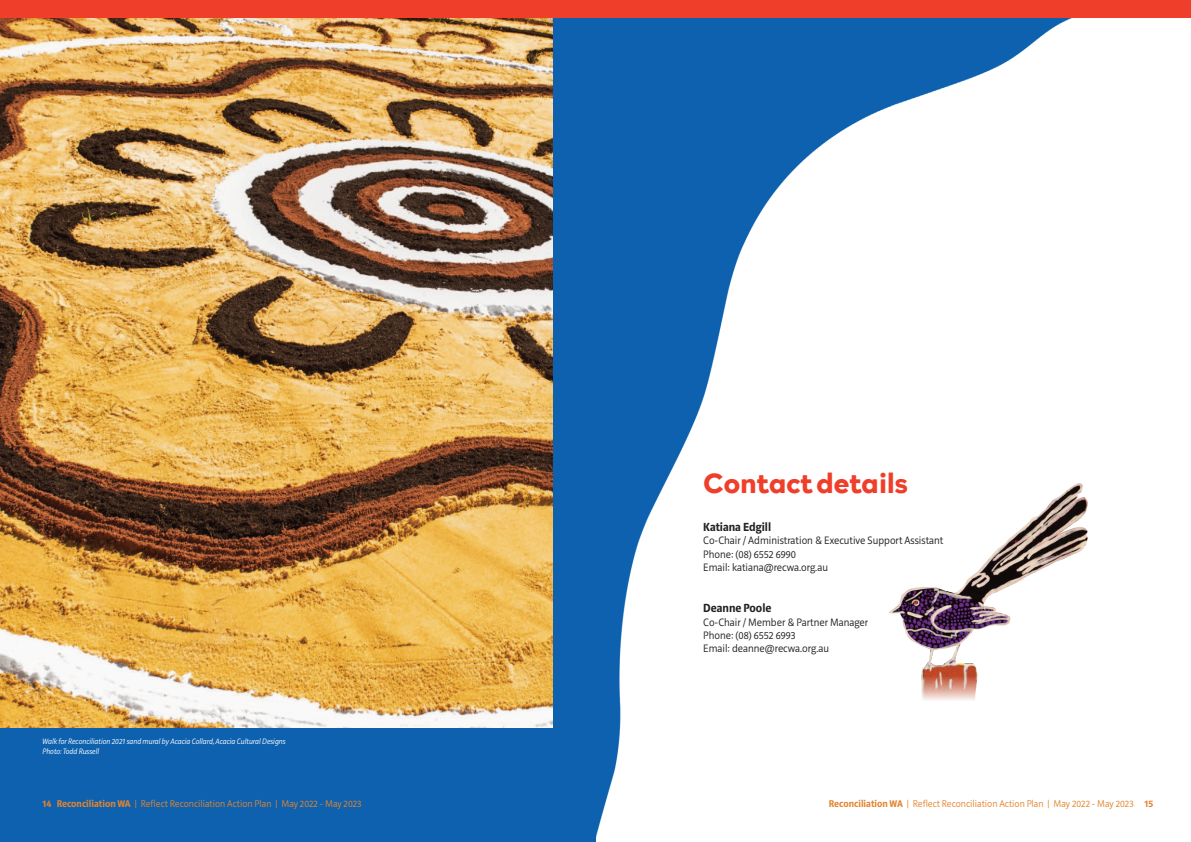
<style>
.page{position:relative;width:1191px;height:842px;background:#fff}
.page>*{position:absolute;margin:0;border:0;box-sizing:border-box;transform-origin:0 0}
.t1{font:700 28px "Rockford Sans";color:#ef3e2a}
.t2{font:700 12px "Riga";color:#231f20}
.t3{font:300 11px "Riga";color:#231f20}
.t4{font:300 10px "Riga";color:#e3842f}
.t5{font:italic 300 8px "Riga";color:#fff}
.s1{font-weight:700}
</style>
<div class="page">
<img style="left:595px;top:17px;width:574px;height:825px">
<div style="left:0;top:0;width:595px;height:842px;background:#0d61af"></div>
<img style="left:0;top:18px;width:553px;height:710px">
<img style="left:888px;top:483px;width:200px;height:218px">
<svg style="left:917px;top:676px;width:65px;height:35px"></svg>
<div style="left:0;top:0;width:595px;height:17px;background:#ef3e2a"></div>
<div style="left:595px;top:0;width:596px;height:17px;background:#ef3e2a"></div>
<p class="t1" style="left:703px;top:472px;width:206px">Contact details</p>
<p class="t5" style="left:43px;top:738px;width:245px">Walk for Reconciliation 2021 sand mural by Acacia Collard, Acacia Cultural Designs</p>
<p class="t5" style="left:43px;top:748px;width:58px">Photo: Todd Russell</p>
<p class="t2" style="left:703px;top:522px;width:69px">Katiana Edgill</p>
<p class="t3" style="left:703px;top:536px;width:242px">Co-Chair / Administration &amp; Executive Support Assistant</p>
<p class="t3" style="left:703px;top:550px;width:94px">Phone: (08) 6552 6990</p>
<p class="t3" style="left:703px;top:563px;width:126px">Email: katiana@recwa.org.au</p>
<p class="t2" style="left:703px;top:603px;width:70px">Deanne Poole</p>
<p class="t3" style="left:703px;top:618px;width:166px">Co-Chair / Member &amp; Partner Manager</p>
<p class="t3" style="left:703px;top:631px;width:94px">Phone: (08) 6552 6993</p>
<p class="t3" style="left:703px;top:644px;width:127px">Email: deanne@recwa.org.au</p>
<p class="t4" style="left:43px;top:800px;width:320px"><span class="s1">14 Reconciliation WA</span> | Reflect Reconciliation Action Plan | May 2022 - May 2023</p>
<p class="t4" style="left:828px;top:800px;width:326px"><span class="s1">Reconciliation WA</span> | Reflect Reconciliation Action Plan | May 2022 - May 2023 <span class="s1">15</span></p>
</div>
